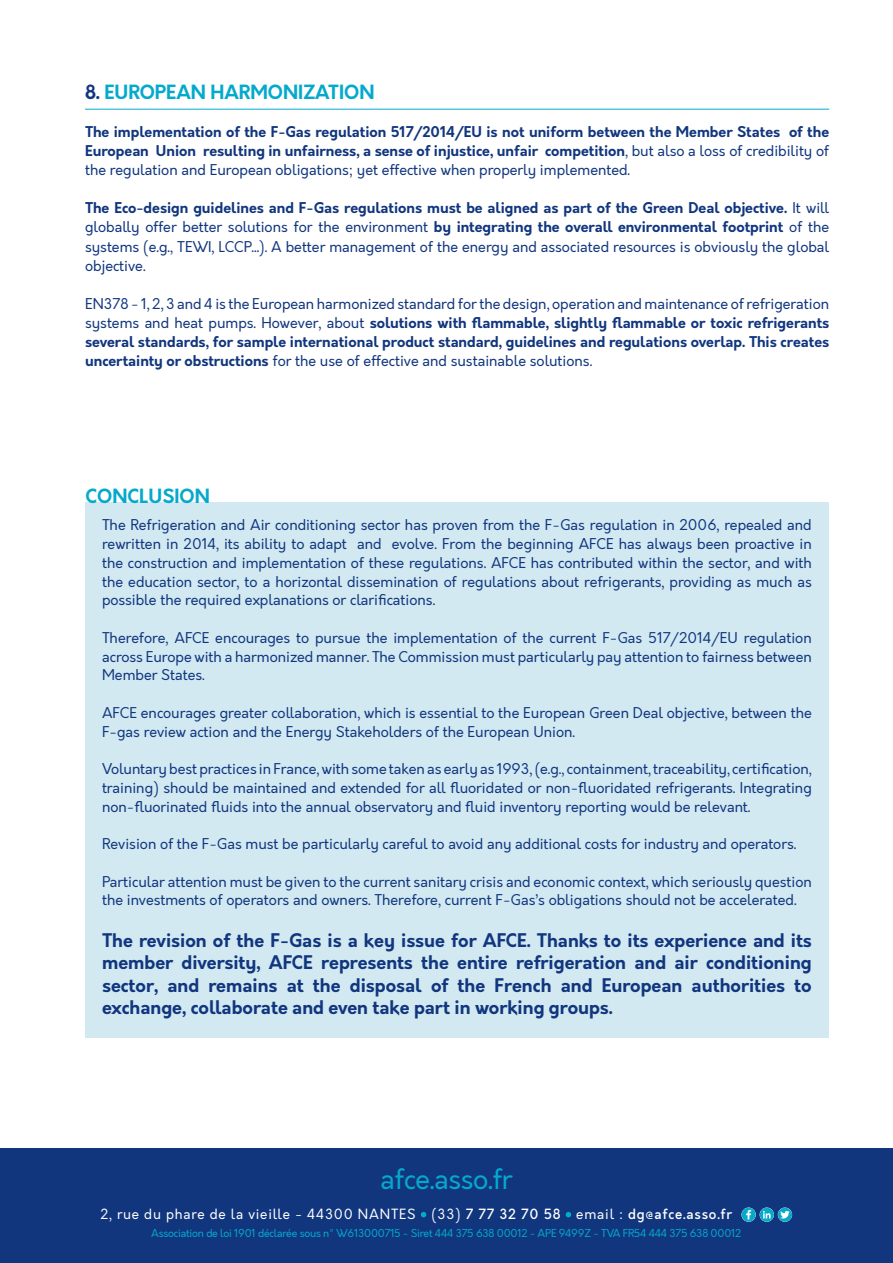
<style>
.page{position:relative;width:893px;height:1263px;background:#fff}
.page>*{position:absolute;margin:0;border:0;box-sizing:border-box;transform-origin:0 0}
.t1{font:27px "Orkney";letter-spacing:-.01em;color:#05a9cc}
.t2{font:700 18.75px "Orkney";color:#05a9cc}
.t3{font:700 18px/22.5px "Orkney";color:#11367e;text-align:justify}
.t4{font:14.25px/18.8px "Orkney";color:#11367e;text-align:justify}
.t5{font:700 14.25px/19px "Orkney";color:#11367e;text-align:justify}
.t6{font:13.5px "Orkney";letter-spacing:.06em;color:#fff}
.t7{font:10.5px "Orkney";letter-spacing:-.02em;color:#05a9cc}
.s1{color:#11367e}
.s2{font-weight:400}
.s3{font-weight:700}
.s4{font-weight:500}
</style>
<div class="page">
<div style="left:0;top:1148px;width:893px;height:115px;background:#11367e"></div>
<svg style="left:421px;top:1212px;width:5px;height:5px"></svg>
<svg style="left:566px;top:1212px;width:5px;height:5px"></svg>
<svg style="left:741px;top:1207px;width:51px;height:15px"></svg>
<div style="left:85px;top:503px;width:744px;height:535px;background:#d2e9f2"></div>
<hr style="left:85px;top:109px;width:744px;height:1px;background:#05a9cc">
<p class="t2" style="left:85px;top:80px;width:291px"><span class="s1">8.</span> EUROPEAN HARMONIZATION</p>
<p class="t5" style="left:85px;top:123px;width:746px">The implementation of the F-Gas regulation 517/2014/EU is not uniform between the Member States of the European Union resulting in unfairness, a sense of injustice, unfair competition<span class="s2">, but also a loss of credibility of the regulation and European obligations; yet effective when properly implemented.</span></p>
<p class="t4" style="left:85px;top:199px;width:746px"><span class="s3">The Eco-design guidelines and F-Gas regulations must be aligned as part of the Green Deal objective.</span> It will globally offer better solutions for the environment <span class="s3">by integrating the overall environmental footprint</span> of the systems (e.g., TEWI, LCCP...). A better management of the energy and associated resources is obviously the global objective.</p>
<p class="t5" style="left:85px;top:294px;width:746px"><span class="s2">EN378 - 1, 2, 3 and 4 is the European harmonized standard for the design, operation and maintenance of refrigeration systems and heat pumps. However, about</span> solutions with flammable, slightly flammable or toxic refrigerants several standards, for sample international product standard, guidelines and regulations overlap. This creates uncertainty or obstructions <span class="s2">for the use of effective and sustainable solutions.</span></p>
<p class="t2" style="left:86px;top:483px;width:126px">CONCLUSION</p>
<p class="t4" style="left:102px;top:516px;width:711px">The Refrigeration and Air conditioning sector has proven from the F-Gas regulation in 2006, repealed and rewritten in 2014, its ability to adapt and evolve. From the beginning AFCE has always been proactive in the construction and implementation of these regulations. AFCE has contributed within the sector, and with the education sector, to a horizontal dissemination of regulations about refrigerants, providing as much as possible the required explanations or clarifications.</p>
<p class="t4" style="left:102px;top:629px;width:711px">Therefore, AFCE encourages to pursue the implementation of the current F-Gas 517/2014/EU regulation across Europe with a harmonized manner. The Commission must particularly pay attention to fairness between Member States.</p>
<p class="t4" style="left:102px;top:704px;width:711px">AFCE encourages greater collaboration, which is essential to the European Green Deal objective, between the<br>F-gas review action and the Energy Stakeholders of the European Union.</p>
<p class="t4" style="left:102px;top:760px;width:711px">Voluntary best practices in France, with some taken as early as 1993, (e.g., containment, traceability, certification, training) should be maintained and extended for all fluoridated or non-fluoridated refrigerants. Integrating non-fluorinated fluids into the annual observatory and fluid inventory reporting would be relevant.</p>
<p class="t4" style="left:102px;top:835px;width:696px">Revision of the F-Gas must be particularly careful to avoid any additional costs for industry and operators.</p>
<p class="t4" style="left:102px;top:872px;width:711px">Particular attention must be given to the current sanitary crisis and economic context, which seriously question the investments of operators and owners. Therefore, current F-Gas’s obligations should not be accelerated.</p>
<p class="t3" style="left:102px;top:929px;width:711px">The revision of the F-Gas is a key issue for AFCE. Thanks to its experience and its member diversity, AFCE represents the entire refrigeration and air conditioning sector, and remains at the disposal of the French and European authorities to exchange, collaborate and even take part in working groups.</p>
<p class="t1" style="left:381px;top:1162px;width:133px">afce.asso.fr</p>
<p class="t6" style="left:100px;top:1205px;width:633px">2, rue du phare de la vieille - 44300 NANTES (33) <span class="s4">7 77 32 70 58</span> email : <span class="s4">dg@afce.asso.fr</span></p>
<p class="t7" style="left:151px;top:1226px;width:592px">Association de loi 1901 déclarée sous n° W613000715 - Siret 444 375 638 00012 - APE 9499Z - TVA FR54 444 375 638 00012</p>
</div>
